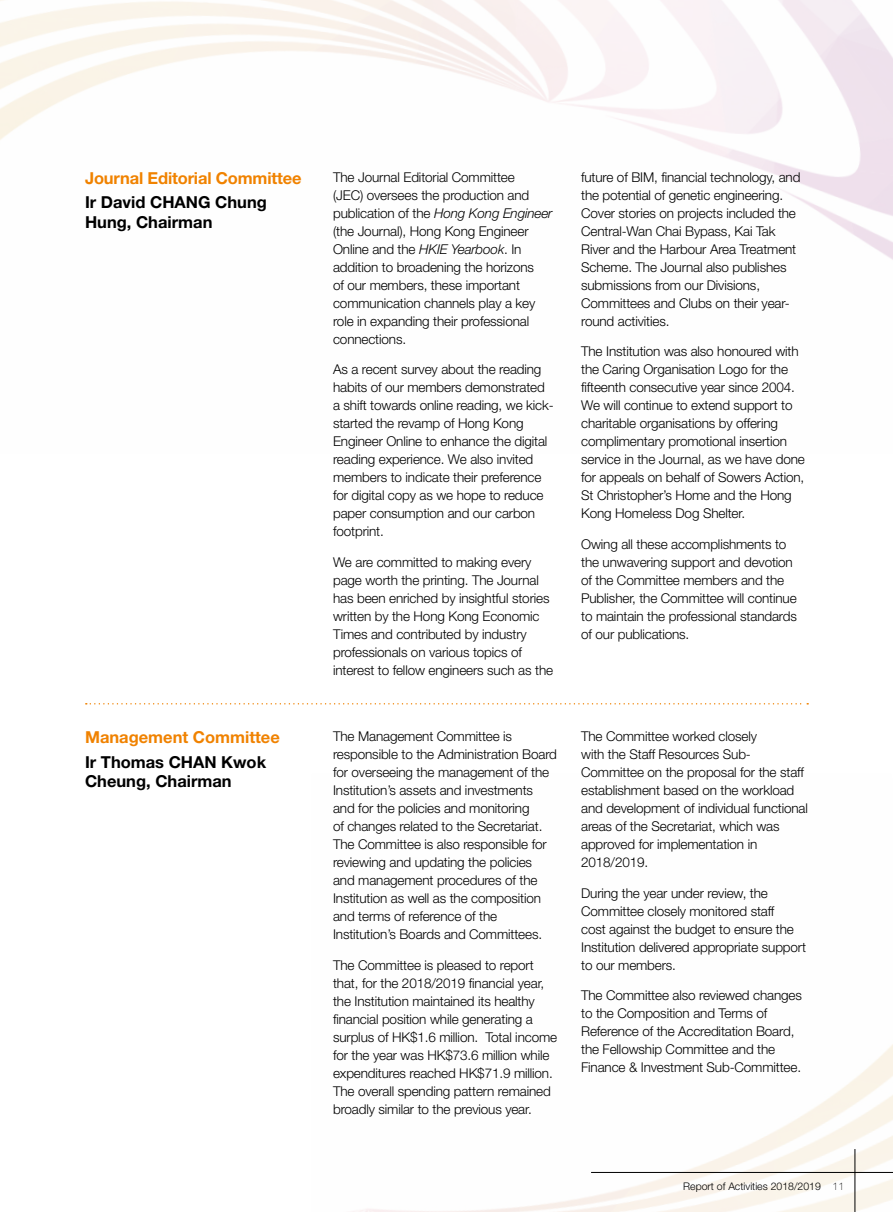
<style>
.page{position:relative;width:893px;height:1212px;background:#fff}
.page>*{position:absolute;margin:0;border:0;box-sizing:border-box;transform-origin:0 0}
.t1{font:700 16.5px/19.8px "Helvetica Neue";color:#000}
.t2{font:700 16.5px "Helvetica Neue";letter-spacing:-.01em;color:#f08200}
.t3{font:300 13.5px/18px "Helvetica Neue";letter-spacing:-.01em;color:#000}
.t4{font:300 10.5px "Helvetica Neue";color:#000}
.s1{font-style:italic}
.s2{font-weight:100}
</style>
<div class="page">
<img style="left:353px;top:1044px;width:540px;height:168px">
<hr style="left:855px;top:1149px;width:1px;height:63px;background:#000">
<hr style="left:591px;top:1172px;width:302px;height:1px;background:#000">
<svg style="left:86px;top:703px;width:722px;height:1px"></svg>
<p class="t2" style="left:85px;top:171px;width:218px">Journal Editorial Committee</p>
<p class="t1" style="left:85px;top:193px;width:183px">Ir David CHANG Chung<br>Hung, Chairman</p>
<p class="t2" style="left:85px;top:730px;width:196px">Management Committee</p>
<p class="t1" style="left:85px;top:752px;width:183px">Ir Thomas CHAN Kwok<br>Cheung, Chairman</p>
<p class="t3" style="left:333px;top:169px;width:221px">The Journal Editorial Committee<br>(JEC) oversees the production and publication of the <span class="s1">Hong Kong Engineer </span>(the Journal), Hong Kong Engineer<br>Online and the <span class="s1">HKIE Yearbook</span>. In addition to broadening the horizons<br>of our members, these important communication channels play a key role in expanding their professional connections.</p>
<p class="t3" style="left:333px;top:361px;width:222px">As a recent survey about the reading habits of our members demonstrated a shift towards online reading, we kick&shy;started the revamp of Hong Kong Engineer Online to enhance the digital reading experience. We also invited members to indicate their preference for digital copy as we hope to reduce paper consumption and our carbon footprint.</p>
<p class="t3" style="left:333px;top:554px;width:222px">We are committed to making every page worth the printing. The Journal has been enriched by insightful stories written by the Hong Kong Economic Times and contributed by industry professionals on various topics of interest to fellow engineers such as the</p>
<p class="t3" style="left:333px;top:728px;width:225px">The Management Committee is responsible to the Administration Board for overseeing the management of the Institution’s assets and investments and for the policies and monitoring<br>of changes related to the Secretariat.<br>The Committee is also responsible for reviewing and updating the policies and management procedures of the Institution as well as the composition and terms of reference of the Institution’s Boards and Committees.</p>
<p class="t3" style="left:333px;top:956px;width:226px">The Committee is pleased to report that, for the 2018/2019 financial year, the Institution maintained its healthy financial position while generating a surplus of HK$1.6 million. Total income for the year was HK$73.6 million while expenditures reached HK$71.9 million.<br>The overall spending pattern remained broadly similar to the previous year.</p>
<p class="t3" style="left:581px;top:168px;width:221px">future of BIM, financial technology, and the potential of genetic engineering.<br>Cover stories on projects included the Central-Wan Chai Bypass, Kai Tak River and the Harbour Area Treatment Scheme. The Journal also publishes submissions from our Divisions, Committees and Clubs on their year&shy;round activities.</p>
<p class="t3" style="left:581px;top:343px;width:225px">The Institution was also honoured with the Caring Organisation Logo for the fifteenth consecutive year since 2004.<br>We will continue to extend support to charitable organisations by offering complimentary promotional insertion service in the Journal, as we have done for appeals on behalf of Sowers Action, St Christopher’s Home and the Hong Kong Homeless Dog Shelter.</p>
<p class="t3" style="left:581px;top:536px;width:217px">Owing all these accomplishments to the unwavering support and devotion of the Committee members and the Publisher, the Committee will continue to maintain the professional standards of our publications.</p>
<p class="t3" style="left:581px;top:728px;width:228px">The Committee worked closely<br>with the Staff Resources Sub-<br>Committee on the proposal for the staff establishment based on the workload and development of individual functional areas of the Secretariat, which was approved for implementation in<br>2018/2019.</p>
<p class="t3" style="left:581px;top:884px;width:226px">During the year under review, the Committee closely monitored staff<br>cost against the budget to ensure the Institution delivered appropriate support to our members.</p>
<p class="t3" style="left:581px;top:987px;width:222px">The Committee also reviewed changes to the Composition and Terms of Reference of the Accreditation Board, the Fellowship Committee and the Finance &amp; Investment Sub-Committee.</p>
<p class="t4" style="left:683px;top:1182px;width:163px">Report of Activities 2018/2019 <span class="s2">11</span></p>
</div>
